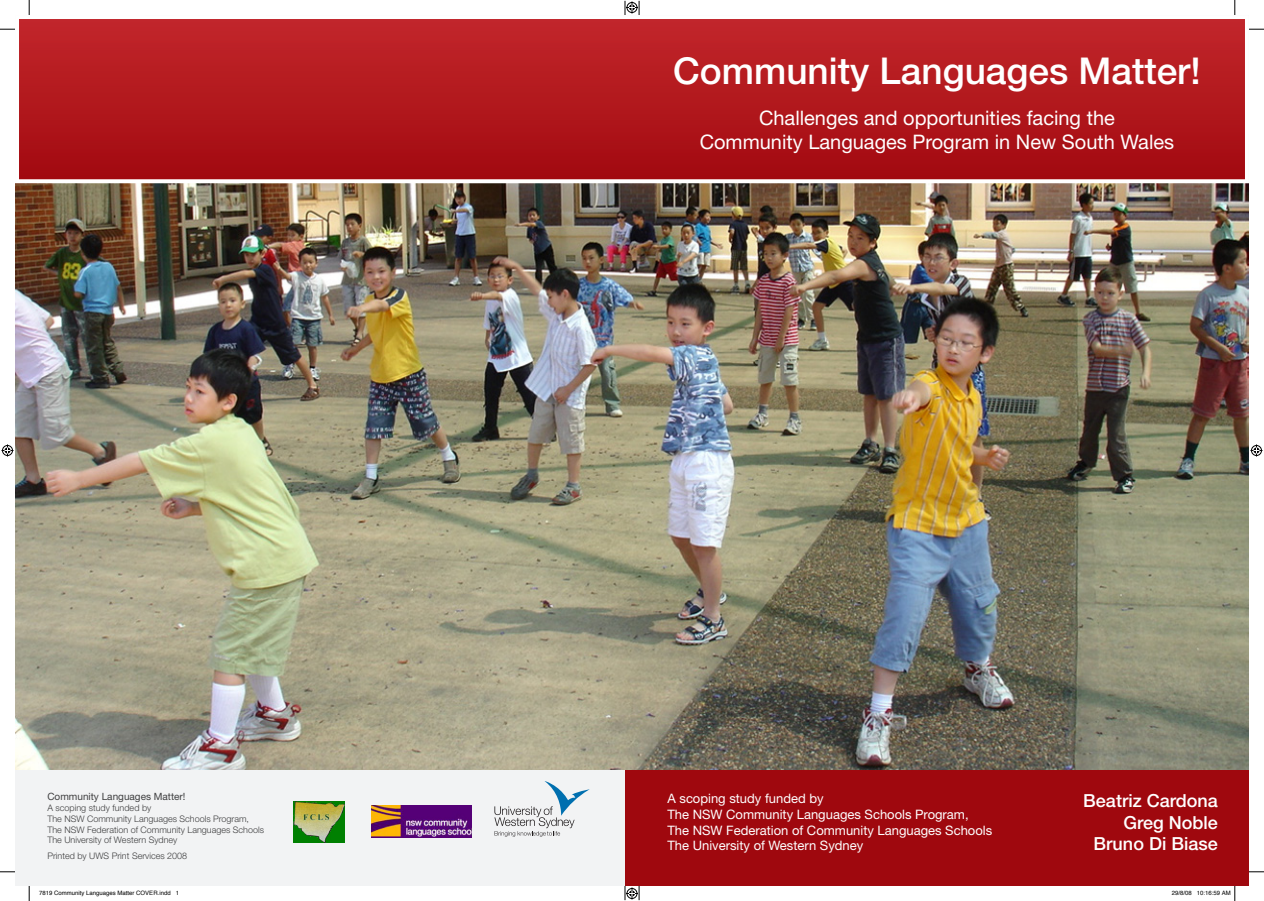
<style>
.page{position:relative;width:1264px;height:901px;background:#fff}
.page>*{position:absolute;margin:0;border:0;box-sizing:border-box;transform-origin:0 0}
.t1{font:500 37px "Helvetica Neue";color:#fff}
.t2{font:20px/24px "Helvetica Neue";color:#fff;text-align:center}
.t3{font:500 18px/21.6px "Helvetica Neue";color:#fff;text-align:right}
.t4{font:13px/15.6px "Helvetica Neue";color:#fff}
.t5{font:10px "Helvetica Neue";color:#3e3e3f}
.t6{font:300 9px/10.8px "Helvetica Neue";color:#3e3e3f}
.t7{font:6px "Helvetica";color:#000}
</style>
<div class="page">
<img style="left:15px;top:183px;width:1233px;height:587px">
<div style="left:624px;top:770px;width:624px;height:115px;background:#9f080e"></div>
<div style="left:15px;top:770px;width:609px;height:115px;background:#f2f3f4"></div>
<div style="left:17px;top:17px;width:1229px;height:164px;background:linear-gradient(to bottom,#c3272c,#a20a10)"></div>
<div style="left:15px;top:15px;width:1233px;height:168px;border:4px solid #fff"></div>
<img style="left:371px;top:805px;width:100px;height:31px">
<img style="left:294px;top:801px;width:51px;height:40px">
<svg style="left:494px;top:781px;width:95px;height:55px"></svg>
<svg style="left:0;top:29px;width:15px;height:1px"></svg>
<svg style="left:1249px;top:29px;width:14px;height:1px"></svg>
<svg style="left:0;top:871px;width:15px;height:1px"></svg>
<svg style="left:1248px;top:870px;width:15px;height:2px"></svg>
<svg style="left:29px;top:0;width:1px;height:15px"></svg>
<svg style="left:29px;top:885px;width:1px;height:15px"></svg>
<svg style="left:1234px;top:0;width:1px;height:15px"></svg>
<svg style="left:624px;top:1px;width:15px;height:14px"></svg>
<svg style="left:624px;top:885px;width:15px;height:14px"></svg>
<svg style="left:2px;top:444px;width:12px;height:12px"></svg>
<svg style="left:1250px;top:444px;width:12px;height:12px"></svg>
<svg style="left:1171px;top:885px;width:64px;height:15px"></svg>
<h1 class="t1" style="left:673px;top:49px;width:529px">Community Languages Matter!</h1>
<h2 class="t2" style="left:699px;top:105px;width:476px">Challenges and opportunities facing the<br>Community Languages Program in New South Wales</h2>
<p class="t5" style="left:47px;top:790px;width:140px">Community Languages Matter!</p>
<p class="t6" style="left:47px;top:802px;width:218px">A scoping study funded by<br>The NSW Community Languages Schools Program, The NSW Federation of Community Languages Schools The University of Western Sydney</p>
<p class="t6" style="left:47px;top:850px;width:141px">Printed by UWS Print Services 2008</p>
<p class="t7" style="left:39px;top:887px;width:141px">7819 Community Languages Matter COVER.indd 1</p>
<p class="t7" style="left:1171px;top:887px;width:61px">29/8/08 10:16:59 AM</p>
<h3 class="t3" style="left:1083px;top:789px;width:136px">Beatriz Cardona<br>Greg Noble<br>Bruno Di Biase</h3>
<h3 class="t4" style="left:667px;top:790px;width:326px">A scoping study funded by<br>The NSW Community Languages Schools Program, The NSW Federation of Community Languages Schools The University of Western Sydney</h3>
</div>
